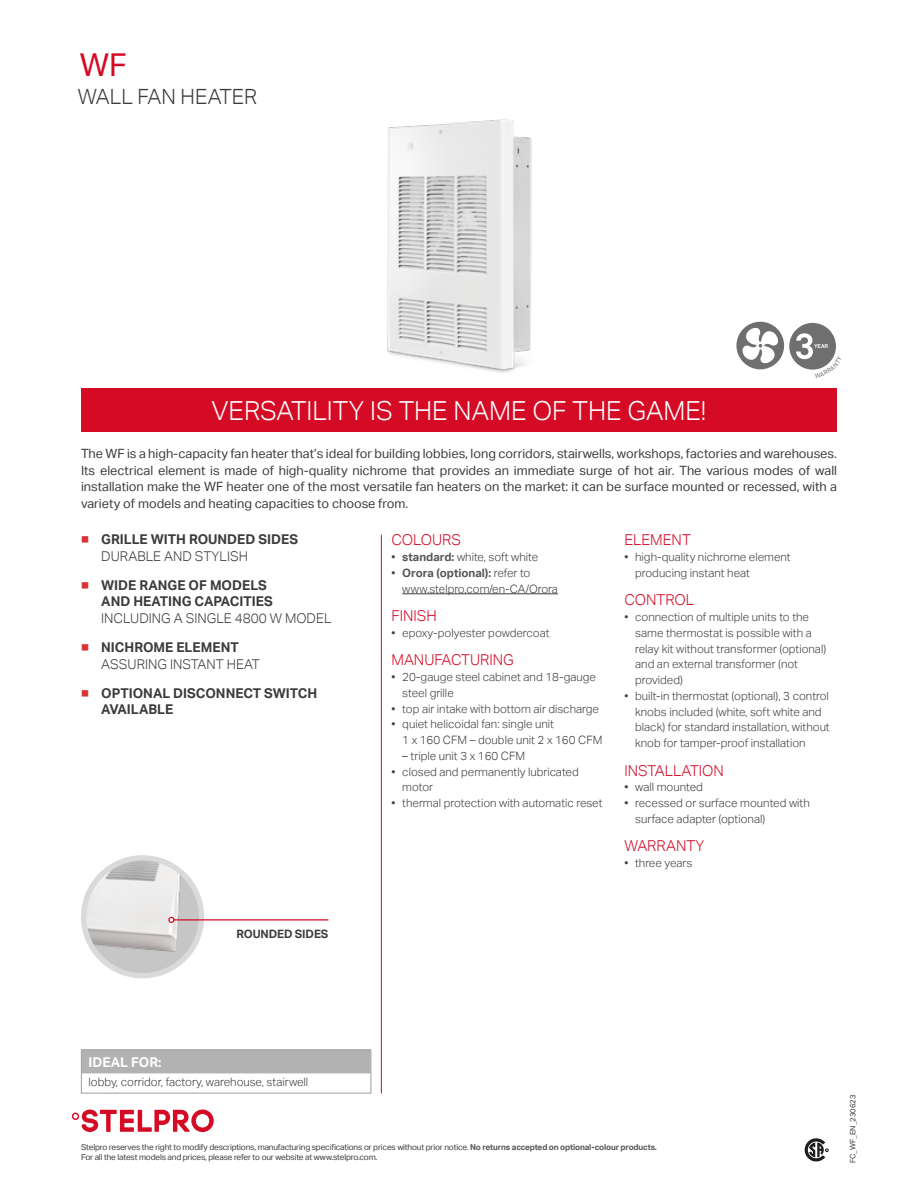
<style>
.page{position:relative;width:918px;height:1188px;background:#fff}
.page>*{position:absolute;margin:0;border:0;box-sizing:border-box;transform-origin:0 0}
.t1{font:31.5px "Aktiv Grotesk";color:#d50a25}
.t2{font:300 26.25px "Aktiv Grotesk";color:#fff}
.t3{font:300 21px "Aktiv Grotesk";color:#3c3c3b}
.t4{font:300 15px "Aktiv Grotesk";color:#d50a25}
.t5{font:700 13.5px/16.2px "Aktiv Grotesk";color:#3c3c3b}
.t6{font:300 13.5px/16.2px "Aktiv Grotesk";color:#3c3c3b}
.t7{font:700 13.5px "Aktiv Grotesk";color:#fff}
.t8{font:12.75px/16.5px "Aktiv Grotesk";color:#3c3c3b;text-align:justify}
.t9{font:300 11.55px/15.8px "Aktiv Grotesk";color:#3c3c3b}
.t10{font:700 11.55px "Aktiv Grotesk";letter-spacing:-.01em;color:#3c3c3b}
.t11{font:8.25px/9.9px "Aktiv Grotesk";letter-spacing:-.02em;color:#3c3c3b}
.t12{font:7.5px "Aktiv Grotesk";color:#3c3c3b}
.t13{font:700 5.55px "Akkurat";color:#fff}
.s1{color:#d93234}
.s2{font-weight:300}
.s3{font-weight:700;color:#d93234}
.s4{font-weight:700}
.s5{font-weight:700;color:#575756}
</style>
<div class="page">
<img style="left:387px;top:119px;width:145px;height:254px">
<div style="left:736px;top:322px;width:48px;height:47px;background:#706f6f;border-radius:50%"></div>
<svg style="left:743px;top:327px;width:35px;height:36px"></svg>
<hr style="left:381px;top:535px;width:1px;height:559px;background:#d50a25">
<div style="left:82px;top:1049px;width:288px;height:24px;background:#b3b2b2"></div>
<div style="left:81px;top:1050px;width:290px;height:44px;border:1px solid #9d9d9c"></div>
<hr style="left:402px;top:593px;width:156px;height:1px;background:#3c3c3b">
<div style="left:789px;top:323px;width:47px;height:47px;background:#706f6f;border-radius:50%"></div>
<div style="left:81px;top:389px;width:756px;height:43px;background:#d50a25"></div>
<svg style="left:84px;top:858px;width:117px;height:118px"></svg>
<img style="left:84px;top:861px;width:117px;height:100px">
<div style="left:81px;top:855px;width:123px;height:123px;border:5px solid #dadada;border-radius:50%"></div>
<hr style="left:174px;top:919px;width:154px;height:2px;background:#d50a25">
<div style="left:168px;top:917px;width:7px;height:6px;border:1px solid #d50a25;border-radius:50%"></div>
<svg style="left:805px;top:1138px;width:23px;height:24px"></svg>
<svg style="left:72px;top:1110px;width:142px;height:22px"></svg>
<svg style="left:796px;top:333px;width:40px;height:37px"></svg>
<h1 class="t1" style="left:80px;top:47px;width:49px">WF</h1>
<h3 class="t3" style="left:78px;top:85px;width:181px">WALL FAN HEATER</h3>
<p class="t13" style="left:814px;top:343px;width:16px">YEAR</p>
<h2 class="t2" style="left:212px;top:395px;width:496px">VERSATILITY IS THE NAME OF THE GAME!</h2>
<p class="t8" style="left:81px;top:446px;width:758px">The WF is a high-capacity fan heater that’s ideal for building lobbies, long corridors, stairwells, workshops, factories and warehouses.<br>Its electrical element is made of high-quality nichrome that provides an immediate surge of hot air. The various modes of wall installation make the WF heater one of the most versatile fan heaters on the market: it can be surface mounted or recessed, with a variety of models and heating capacities to choose from.</p>
<p class="t5" style="left:101px;top:532px;width:198px;text-indent:-20px"><span class="s1">■</span> GRILLE WITH ROUNDED SIDES<br><span class="s2">DURABLE AND STYLISH</span></p>
<p class="t5" style="left:101px;top:577px;width:173px;text-indent:-20px"><span class="s1">■</span> WIDE RANGE OF MODELS<br>AND HEATING CAPACITIES</p>
<p class="t6" style="left:101px;top:610px;width:232px">INCLUDING A SINGLE 4800 W MODEL</p>
<p class="t6" style="left:101px;top:640px;width:160px;text-indent:-20px"><span class="s3">■</span> <span class="s4">NICHROME ELEMENT<br></span>ASSURING INSTANT HEAT</p>
<p class="t5" style="left:101px;top:685px;width:217px;text-indent:-20px"><span class="s1">■</span> OPTIONAL DISCONNECT SWITCH<br>AVAILABLE</p>
<p class="t10" style="left:236px;top:928px;width:93px">ROUNDED SIDES</p>
<p class="t4" style="left:392px;top:531px;width:71px">COLOURS</p>
<p class="t9" style="left:392px;top:549px;width:148px">• <span class="s5">standard:</span> white, soft white</p>
<p class="t9" style="left:402px;top:565px;width:157px;text-indent:-11px">• <span class="s5">Orora (optional):</span> refer to www.stelpro.com/en-CA/Orora</p>
<p class="t4" style="left:392px;top:607px;width:47px">FINISH</p>
<p class="t9" style="left:392px;top:625px;width:160px">• epoxy-polyester powdercoat</p>
<p class="t4" style="left:392px;top:651px;width:124px">MANUFACTURING</p>
<p class="t9" style="left:402px;top:669px;width:195px;text-indent:-11px">• 20-gauge steel cabinet and 18-gauge steel grille</p>
<p class="t9" style="left:392px;top:701px;width:209px">• top air intake with bottom air discharge</p>
<p class="t9" style="left:402px;top:717px;width:202px;text-indent:-11px">• quiet helicoidal fan: single unit<br>1 x 160 CFM – double unit 2 x 160 CFM</p>
<p class="t9" style="left:402px;top:748px;width:124px">– triple unit 3 x 160 CFM</p>
<p class="t9" style="left:402px;top:764px;width:178px;text-indent:-11px">• closed and permanently lubricated motor</p>
<p class="t9" style="left:392px;top:795px;width:213px">• thermal protection with automatic reset</p>
<p class="t4" style="left:624px;top:531px;width:68px">ELEMENT</p>
<p class="t9" style="left:635px;top:549px;width:157px;text-indent:-11px">• high-quality nichrome element producing instant heat</p>
<p class="t4" style="left:624px;top:591px;width:71px">CONTROL</p>
<p class="t9" style="left:635px;top:609px;width:193px;text-indent:-11px">• connection of multiple units to the same thermostat is possible with a relay kit without transformer (optional) and an external transformer (not provided)</p>
<p class="t9" style="left:635px;top:688px;width:196px;text-indent:-11px">• built-in thermostat (optional), 3 control knobs included (white, soft white and black) for standard installation, without knob for tamper-proof installation</p>
<p class="t4" style="left:624px;top:762px;width:101px">INSTALLATION</p>
<p class="t9" style="left:624px;top:780px;width:80px">• wall mounted</p>
<p class="t9" style="left:635px;top:795px;width:176px;text-indent:-11px">• recessed or surface mounted with surface adapter (optional)</p>
<p class="t4" style="left:624px;top:837px;width:81px">WARRANTY</p>
<p class="t9" style="left:624px;top:855px;width:69px">• three years</p>
<p class="t7" style="left:88px;top:1054px;width:75px">IDEAL FOR:</p>
<p class="t9" style="left:88px;top:1074px;width:221px">lobby, corridor, factory, warehouse, stairwell</p>
<p class="t11" style="left:81px;top:1143px;width:577px">Stelpro reserves the right to modify descriptions, manufacturing specifications or prices without prior notice. <span class="s5">No returns accepted on optional-colour products.<br></span>For all the latest models and prices, please refer to our website at www.stelpro.com.</p>
<p class="t12" style="left:848px;top:1163px;width:70px;rotate:-90deg">FC_WF_EN_230623</p>
</div>
